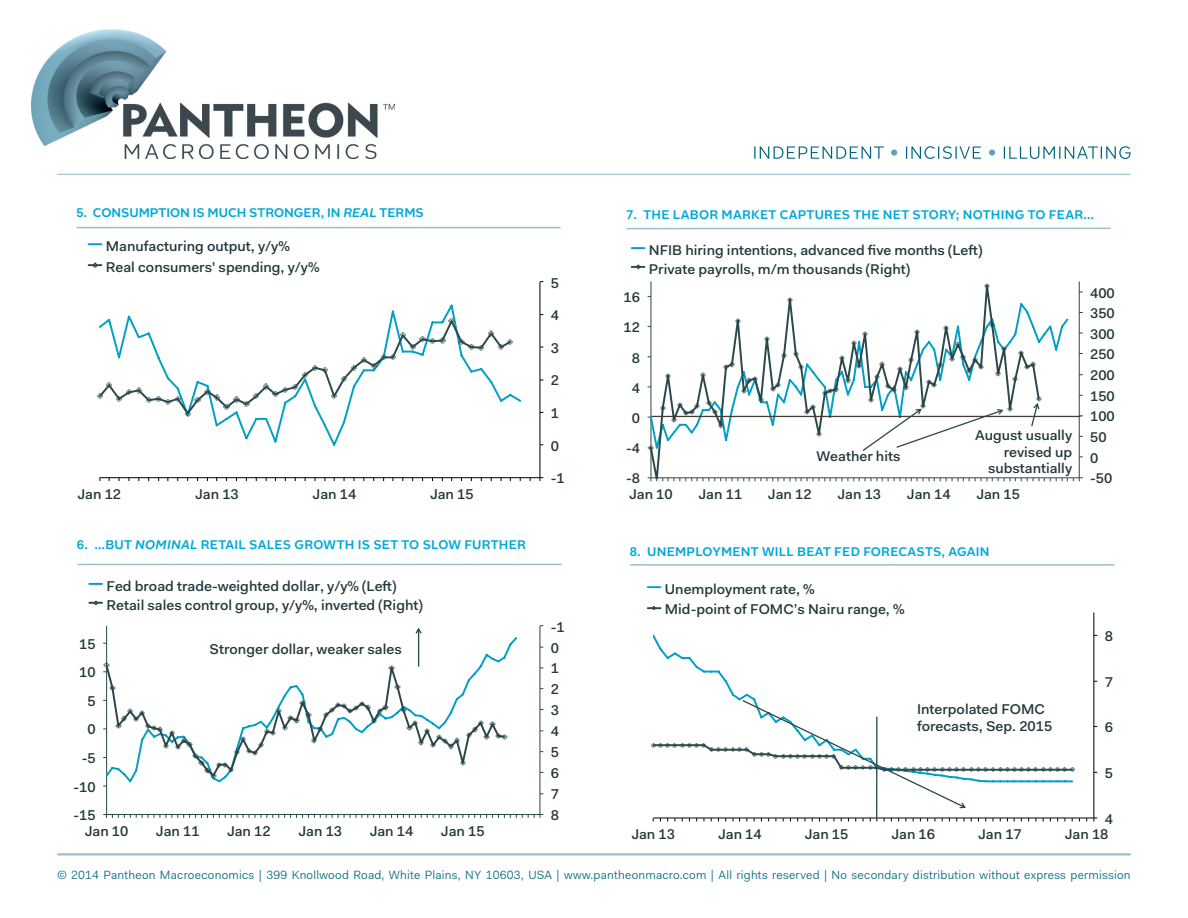
<style>
.page{position:relative;width:1188px;height:918px;background:#fff}
.page>*{position:absolute;margin:0;border:0;box-sizing:border-box;transform-origin:0 0}
.t1{font:500 14.25px/21px "Fakt Pro";color:#22383b}
.t2{font:500 14.1px/16.6px "Fakt Pro";color:#22383b}
.StatisticHeadline{font:600 12.75px "Fakt Pro";letter-spacing:.02em;color:#00a9d8}
.StatisticHeadline-2{font:600 12.75px "Fakt Pro";color:#00a9d8}
.t3{font:12px "Fakt Pro Blond";letter-spacing:.02em;color:#00657c}
.s1{font-style:italic}
</style>
<div class="page">
<hr style="left:57px;top:174px;width:1074px;height:1px;background:#98c0ce">
<hr style="left:57px;top:853px;width:1074px;height:2px;background:#98c0ce">
<svg style="left:1004px;top:146px;width:127px;height:13px"></svg>
<div style="left:989px;top:149px;width:6px;height:7px;background:#60a1b4;border-radius:50%"></div>
<svg style="left:906px;top:146px;width:75px;height:13px"></svg>
<div style="left:891px;top:149px;width:6px;height:7px;background:#60a1b4;border-radius:50%"></div>
<svg style="left:754px;top:146px;width:130px;height:13px"></svg>
<div style="left:57px;top:532px;width:515px;height:338px;background:#fff"></div>
<div style="left:616px;top:532px;width:515px;height:338px;background:#fff"></div>
<img style="left:32px;top:30px;width:363px;height:129px">
<hr style="left:627px;top:228px;width:484px;height:1px;background:#98c0ce">
<hr style="left:1079px;top:282px;width:1px;height:196px;background:#2b484b">
<hr style="left:651px;top:282px;width:1px;height:196px;background:#2b484b">
<svg style="left:648px;top:477px;width:435px;height:4px"></svg>
<svg style="left:1042px;top:318px;width:28px;height:100px"></svg>
<svg style="left:651px;top:284px;width:390px;height:194px"></svg>
<svg style="left:648px;top:445px;width:6px;height:5px"></svg>
<svg style="left:660px;top:406px;width:5px;height:5px"></svg>
<svg style="left:665px;top:373px;width:6px;height:6px"></svg>
<svg style="left:671px;top:402px;width:29px;height:20px"></svg>
<svg style="left:700px;top:373px;width:6px;height:5px"></svg>
<svg style="left:706px;top:400px;width:11px;height:15px"></svg>
<svg style="left:718px;top:423px;width:5px;height:5px"></svg>
<svg style="left:723px;top:362px;width:12px;height:8px"></svg>
<svg style="left:735px;top:318px;width:6px;height:5px"></svg>
<svg style="left:741px;top:376px;width:23px;height:27px"></svg>
<svg style="left:764px;top:336px;width:5px;height:5px"></svg>
<svg style="left:770px;top:382px;width:11px;height:9px"></svg>
<svg style="left:781px;top:353px;width:6px;height:5px"></svg>
<svg style="left:787px;top:297px;width:6px;height:5px"></svg>
<svg style="left:984px;top:284px;width:6px;height:5px"></svg>
<svg style="left:632px;top:247px;width:12px;height:2px"></svg>
<svg style="left:632px;top:264px;width:12px;height:6px"></svg>
<hr style="left:652px;top:416px;width:429px;height:1px;background:#473b37">
<svg style="left:793px;top:323px;width:249px;height:129px"></svg>
<hr style="left:630px;top:564px;width:484px;height:2px;background:#98c0ce">
<hr style="left:1094px;top:612px;width:1px;height:206px;background:#000">
<hr style="left:653px;top:818px;width:441px;height:1px;background:#000">
<svg style="left:653px;top:634px;width:102px;height:65px"></svg>
<svg style="left:648px;top:586px;width:12px;height:2px"></svg>
<svg style="left:648px;top:606px;width:12px;height:4px"></svg>
<hr style="left:876px;top:717px;width:2px;height:101px;background:#2b484b">
<svg style="left:651px;top:699px;width:423px;height:110px"></svg>
<hr style="left:78px;top:564px;width:484px;height:1px;background:#98c0ce">
<hr style="left:540px;top:626px;width:1px;height:189px;background:#2b484b">
<hr style="left:106px;top:626px;width:1px;height:189px;background:#2b484b">
<svg style="left:103px;top:814px;width:440px;height:4px"></svg>
<svg style="left:106px;top:635px;width:412px;height:149px"></svg>
<svg style="left:106px;top:663px;width:401px;height:115px"></svg>
<svg style="left:103px;top:663px;width:6px;height:9px"></svg>
<svg style="left:110px;top:685px;width:5px;height:6px"></svg>
<svg style="left:116px;top:700px;width:272px;height:78px"></svg>
<svg style="left:389px;top:665px;width:5px;height:5px"></svg>
<svg style="left:395px;top:684px;width:5px;height:5px"></svg>
<svg style="left:401px;top:707px;width:5px;height:6px"></svg>
<svg style="left:407px;top:720px;width:53px;height:29px"></svg>
<svg style="left:460px;top:760px;width:5px;height:5px"></svg>
<svg style="left:466px;top:720px;width:41px;height:19px"></svg>
<svg style="left:89px;top:583px;width:13px;height:2px"></svg>
<svg style="left:89px;top:600px;width:13px;height:5px"></svg>
<hr style="left:418px;top:629px;width:1px;height:38px;background:#2b484b">
<svg style="left:416px;top:628px;width:6px;height:6px"></svg>
<hr style="left:540px;top:282px;width:1px;height:196px;background:#000">
<hr style="left:100px;top:477px;width:440px;height:1px;background:#000">
<svg style="left:109px;top:304px;width:413px;height:142px"></svg>
<svg style="left:97px;top:319px;width:416px;height:97px"></svg>
<svg style="left:89px;top:243px;width:12px;height:2px"></svg>
<svg style="left:89px;top:262px;width:12px;height:6px"></svg>
<hr style="left:76px;top:227px;width:485px;height:1px;background:#98c0ce">
<p class="StatisticHeadline-2" style="left:76px;top:204px;width:349px">5. CONSUMPTION IS MUCH STRONGER, IN <span class="s1">REAL</span> TERMS</p>
<p class="t1" style="left:106px;top:236px;width:215px">Manufacturing output, y/y%<br>Real consumers' spending, y/y%</p>
<p class="t1" style="left:77px;top:484px;width:45px">Jan 12</p>
<p class="t1" style="left:195px;top:484px;width:45px">Jan 13</p>
<p class="t1" style="left:313px;top:484px;width:45px">Jan 14</p>
<p class="t1" style="left:430px;top:484px;width:45px">Jan 15</p>
<p class="StatisticHeadline" style="left:77px;top:536px;width:451px">6. …BUT <span class="s1">NOMINAL</span> RETAIL SALES GROWTH IS SET TO SLOW FURTHER</p>
<p class="t1" style="left:79px;top:633px;width:18px">15</p>
<p class="t1" style="left:79px;top:662px;width:18px">10</p>
<p class="t1" style="left:87px;top:690px;width:10px">5</p>
<p class="t1" style="left:87px;top:719px;width:10px">0</p>
<p class="t1" style="left:82px;top:748px;width:15px">-5</p>
<p class="t1" style="left:73px;top:776px;width:24px">-10</p>
<p class="t1" style="left:106px;top:577px;width:318px;line-height:18.9px">Fed broad trade-weighted dollar, y/y% (Left)<br>Retail sales control group, y/y%, inverted (Right)</p>
<p class="t1" style="left:210px;top:639px;width:194px">Stronger dollar, weaker sales</p>
<p class="t1" style="left:551px;top:272px;width:10px">5</p>
<p class="t1" style="left:551px;top:305px;width:10px">4</p>
<p class="t1" style="left:551px;top:337px;width:10px">3</p>
<p class="t1" style="left:551px;top:370px;width:10px">2</p>
<p class="t1" style="left:551px;top:403px;width:10px">1</p>
<p class="t1" style="left:551px;top:435px;width:10px">0</p>
<p class="t1" style="left:551px;top:468px;width:15px">-1</p>
<p class="t1" style="left:551px;top:616px;width:15px">-1<br>0<br>1<br>2<br>3<br>4<br>5<br>6<br>7</p>
<p class="t1" style="left:73px;top:805px;width:24px">-15</p>
<p class="t1" style="left:551px;top:805px;width:10px">8</p>
<p class="t1" style="left:85px;top:820px;width:45px">Jan 10</p>
<p class="t1" style="left:156px;top:820px;width:45px">Jan 11</p>
<p class="t1" style="left:227px;top:820px;width:45px">Jan 12</p>
<p class="t1" style="left:298px;top:820px;width:45px">Jan 13</p>
<p class="t1" style="left:370px;top:820px;width:45px">Jan 14</p>
<p class="t1" style="left:441px;top:820px;width:45px">Jan 15</p>
<p class="StatisticHeadline" style="left:626px;top:206px;width:470px">7. THE LABOR MARKET CAPTURES THE NET STORY; NOTHING TO FEAR…</p>
<p class="t2" style="left:624px;top:289px;width:18px">16</p>
<p class="t2" style="left:624px;top:319px;width:18px">12</p>
<p class="t2" style="left:632px;top:349px;width:10px">8</p>
<p class="t2" style="left:632px;top:380px;width:10px">4</p>
<p class="t2" style="left:632px;top:410px;width:10px">0</p>
<p class="t2" style="left:626px;top:440px;width:15px">-4</p>
<p class="t2" style="left:626px;top:470px;width:15px">-8</p>
<p class="t2" style="left:649px;top:241px;width:335px;line-height:18.8px">NFIB hiring intentions, advanced five months (Left)<br>Private payrolls, m/m thousands (Right)</p>
<p class="t2" style="left:816px;top:448px;width:86px">Weather hits</p>
<p class="t2" style="left:975px;top:427px;width:99px;text-align:right">August usually revised up substantially</p>
<p class="t2" style="left:629px;top:486px;width:45px">Jan 10</p>
<p class="t2" style="left:699px;top:486px;width:45px">Jan 11</p>
<p class="t2" style="left:768px;top:486px;width:45px">Jan 12</p>
<p class="t2" style="left:837px;top:486px;width:45px">Jan 13</p>
<p class="t2" style="left:907px;top:486px;width:45px">Jan 14</p>
<p class="t2" style="left:976px;top:486px;width:45px">Jan 15</p>
<p class="t2" style="left:1090px;top:284px;width:26px">400</p>
<p class="t2" style="left:1090px;top:305px;width:26px">350</p>
<p class="t2" style="left:1090px;top:326px;width:26px">300</p>
<p class="t2" style="left:1090px;top:346px;width:26px">250</p>
<p class="t2" style="left:1090px;top:367px;width:26px">200</p>
<p class="t2" style="left:1090px;top:388px;width:26px">150</p>
<p class="t2" style="left:1090px;top:408px;width:26px">100</p>
<p class="t2" style="left:1090px;top:429px;width:18px">50</p>
<p class="t2" style="left:1090px;top:450px;width:10px">0</p>
<p class="t2" style="left:1090px;top:470px;width:24px">-50</p>
<p class="StatisticHeadline" style="left:630px;top:543px;width:361px">8. UNEMPLOYMENT WILL BEAT FED FORECASTS, AGAIN</p>
<p class="t1" style="left:665px;top:579px;width:241px;line-height:19.6px">Unemployment rate, %<br>Mid-point of FOMC’s Nairu range, %</p>
<p class="t1" style="left:917px;top:701px;width:137px;line-height:16.8px">Interpolated FOMC forecasts, Sep. 2015</p>
<p class="t1" style="left:1105px;top:625px;width:10px">8</p>
<p class="t1" style="left:1105px;top:671px;width:10px">7</p>
<p class="t1" style="left:1105px;top:717px;width:10px">6</p>
<p class="t1" style="left:1105px;top:763px;width:10px">5</p>
<p class="t1" style="left:1105px;top:808px;width:10px">4</p>
<p class="t1" style="left:631px;top:824px;width:45px">Jan 13</p>
<p class="t1" style="left:718px;top:824px;width:45px">Jan 14</p>
<p class="t1" style="left:805px;top:824px;width:45px">Jan 15</p>
<p class="t1" style="left:891px;top:824px;width:45px">Jan 16</p>
<p class="t1" style="left:978px;top:824px;width:45px">Jan 17</p>
<p class="t1" style="left:1065px;top:824px;width:45px">Jan 18</p>
<p class="t3" style="left:57px;top:866px;width:1075px">© 2014 Pantheon Macroeconomics | 399 Knollwood Road, White Plains, NY 10603, USA | www.pantheonmacro.com | All rights reserved | No secondary distribution without express permission</p>
</div>
